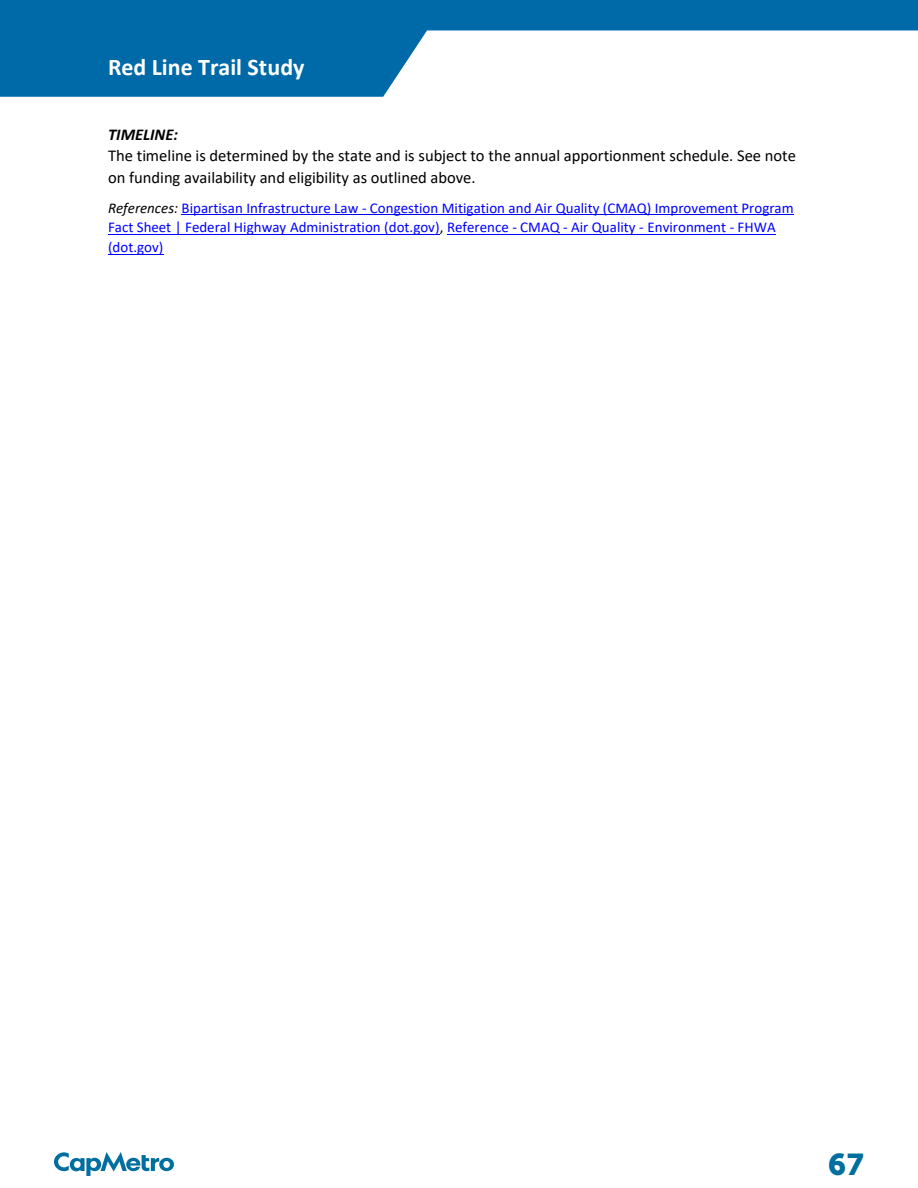
<style>
.page{position:relative;width:918px;height:1188px;background:#fff}
.page>*{position:absolute;margin:0;border:0;box-sizing:border-box;transform-origin:0 0}
.t1{font:30px "Museo Sans 900";color:#006fa0}
.t2{font:700 24px "Calibri";color:#fff}
.t3{font:16.5px/21.8px "Calibri";color:#000}
.t4{font:15px/19.8px "Calibri";color:#00f}
.s1{font-weight:700;font-style:italic}
.s2{font-style:italic;color:#000}
.s3{color:#000}
</style>
<div class="page">
<svg style="left:54px;top:1152px;width:120px;height:24px"></svg>
<svg style="left:0;top:0;width:918px;height:97px;fill:#0069a7"></svg>
<hr style="left:182px;top:214px;width:612px;height:1px;background:#00f">
<hr style="left:108px;top:234px;width:332px;height:1px;background:#00f">
<hr style="left:447px;top:234px;width:329px;height:1px;background:#00f">
<hr style="left:108px;top:254px;width:55px;height:1px;background:#00f">
<p class="t2" style="left:108px;top:50px;width:198px">Red Line Trail Study</p>
<p class="t3" style="left:108px;top:123px;width:689px"><span class="s1">TIMELINE:<br></span>The timeline is determined by the state and is subject to the annual apportionment schedule. See note on funding availability and eligibility as outlined above.</p>
<p class="t4" style="left:108px;top:197px;width:687px"><span class="s2">References:</span> Bipartisan Infrastructure Law - Congestion Mitigation and Air Quality (CMAQ) Improvement Program<br>Fact Sheet | Federal Highway Administration (dot.gov)<span class="s3">,</span> Reference - CMAQ - Air Quality - Environment - FHWA (dot.gov)</p>
<h1 class="t1" style="left:828px;top:1147px;width:38px">67</h1>
</div>
